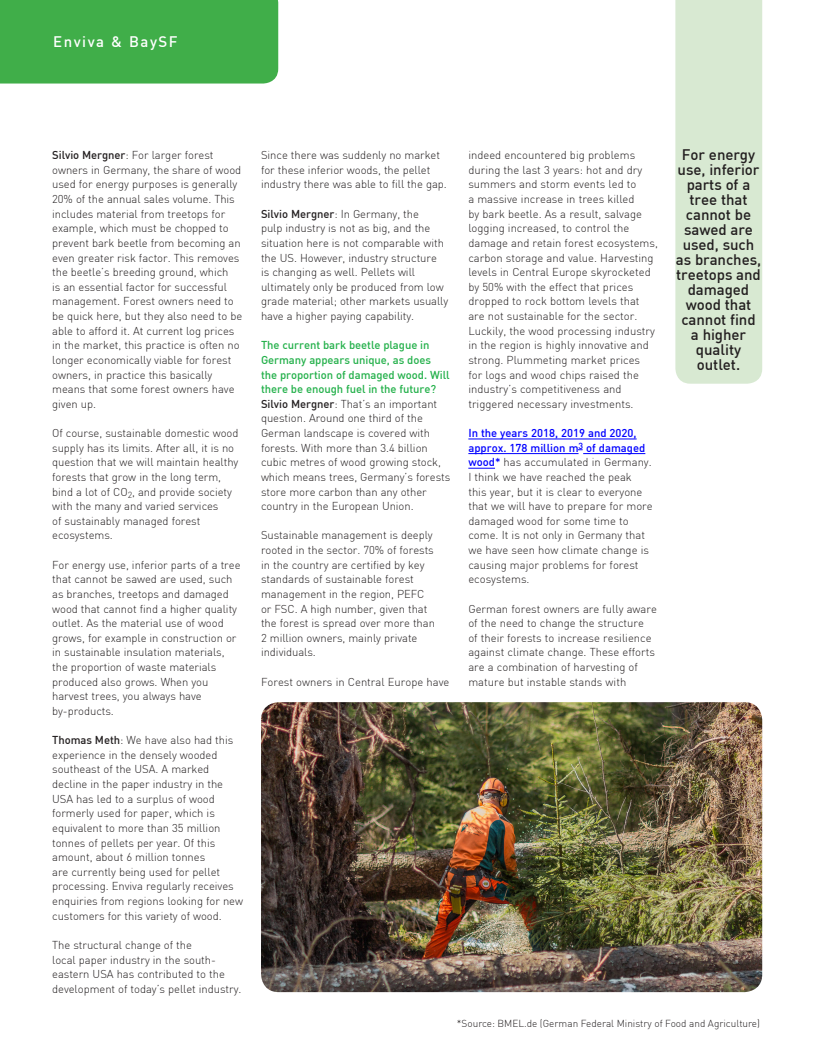
<style>
.page{position:relative;width:815px;height:1063px;background:#fff}
.page>*{position:absolute;margin:0;border:0;box-sizing:border-box;transform-origin:0 0}
.t1{font:500 15px/15px "DIN Pro";letter-spacing:-.005em;color:#231f20;text-align:center}
.t2{font:500 15px "DIN Pro";letter-spacing:.1em;color:#fff}
.t3{font:300 11.25px/14.6px "DIN Pro";letter-spacing:-.005em;color:#231f20}
.t4{font:500 11.25px/14.6px "DIN Pro";letter-spacing:-.005em;color:#23b04a}
.t5{font:300 10px "DIN Pro";color:#231f20}
.s1{font-weight:500}
.s2{font-weight:500;color:#00f}
</style>
<div class="page">
<div style="left:0;top:0;width:278px;height:84px;background:#40ae49"></div>
<div style="left:675px;top:0;width:87px;height:384px;background:#d8e9d2"></div>
<img style="left:261px;top:702px;width:501px;height:290px">
<hr style="left:468px;top:439px;width:169px;height:1px;background:#00f">
<hr style="left:468px;top:453px;width:111px;height:1px;background:#00f">
<hr style="left:583px;top:453px;width:62px;height:1px;background:#00f">
<svg style="left:468px;top:468px;width:27px;height:1px"></svg>
<p class="t2" style="left:53px;top:32px;width:126px">Enviva &amp; BaySF</p>
<p class="t3" style="left:52px;top:148px;width:192px"><span class="s1">Silvio Mergner</span>: For larger forest owners in Germany, the share of wood used for energy purposes is generally 20% of the annual sales volume. This includes material from treetops for example, which must be chopped to prevent bark beetle from becoming an even greater risk factor. This removes the beetle’s breeding ground, which<br>is an essential factor for successful management. Forest owners need to be quick here, but they also need to be able to afford it. At current log prices in the market, this practice is often no longer economically viable for forest owners, in practice this basically means that some forest owners have given up.</p>
<p class="t3" style="left:52px;top:426px;width:188px">Of course, sustainable domestic wood supply has its limits. After all, it is no question that we will maintain healthy forests that grow in the long term, bind a lot of CO<sub>2</sub>, and provide society with the many and varied services<br>of sustainably managed forest ecosystems.</p>
<p class="t3" style="left:52px;top:557px;width:190px">For energy use, inferior parts of a tree that cannot be sawed are used, such as branches, treetops and damaged wood that cannot find a higher quality outlet. As the material use of wood grows, for example in construction or in sustainable insulation materials, the proportion of waste materials produced also grows. When you harvest trees, you always have by-products.</p>
<p class="t3" style="left:52px;top:733px;width:192px"><span class="s1">Thomas Meth</span>: We have also had this experience in the densely wooded southeast of the USA. A marked decline in the paper industry in the USA has led to a surplus of wood formerly used for paper, which is equivalent to more than 35 million tonnes of pellets per year. Of this amount, about 6 million tonnes<br>are currently being used for pellet processing. Enviva regularly receives enquiries from regions looking for new customers for this variety of wood.</p>
<p class="t3" style="left:52px;top:937px;width:191px">The structural change of the<br>local paper industry in the south&shy;eastern USA has contributed to the development of today’s pellet industry.</p>
<p class="t3" style="left:261px;top:148px;width:187px">Since there was suddenly no market for these inferior woods, the pellet industry there was able to fill the gap.</p>
<p class="t3" style="left:261px;top:206px;width:189px"><span class="s1">Silvio Mergner</span>: In Germany, the<br>pulp industry is not as big, and the situation here is not comparable with the US. However, industry structure<br>is changing as well. Pellets will ultimately only be produced from low grade material; other markets usually have a higher paying capability.</p>
<p class="t4" style="left:261px;top:338px;width:190px">The current bark beetle plague in Germany appears unique, as does the proportion of damaged wood. Will there be enough fuel in the future?</p>
<p class="t3" style="left:261px;top:396px;width:191px"><span class="s1">Silvio Mergner</span>: That’s an important question. Around one third of the German landscape is covered with forests. With more than 3.4 billion cubic metres of wood growing stock, which means trees, Germany’s forests store more carbon than any other country in the European Union.</p>
<p class="t3" style="left:261px;top:528px;width:175px">Sustainable management is deeply rooted in the sector. 70% of forests in the country are certified by key standards of sustainable forest management in the region, PEFC or FSC. A high number, given that the forest is spread over more than<br>2 million owners, mainly private individuals.</p>
<p class="t3" style="left:261px;top:674px;width:190px">Forest owners in Central Europe have</p>
<p class="t3" style="left:468px;top:148px;width:191px">indeed encountered big problems during the last 3 years: hot and dry summers and storm events led to<br>a massive increase in trees killed<br>by bark beetle. As a result, salvage logging increased, to control the damage and retain forest ecosystems, carbon storage and value. Harvesting levels in Central Europe skyrocketed by 50% with the effect that prices dropped to rock bottom levels that are not sustainable for the sector.<br>Luckily, the wood processing industry in the region is highly innovative and strong. Plummeting market prices<br>for logs and wood chips raised the industry’s competitiveness and triggered necessary investments.</p>
<p class="t3" style="left:468px;top:426px;width:186px"><span class="s2">In the years 2018, 2019 and 2020, approx. 178 million m</span><sup>3</sup> <span class="s2">of damaged wood*</span> has accumulated in Germany.<br>I think we have reached the peak this year, but it is clear to everyone that we will have to prepare for more damaged wood for some time to come. It is not only in Germany that we have seen how climate change is causing major problems for forest ecosystems.</p>
<p class="t3" style="left:468px;top:601px;width:190px">German forest owners are fully aware of the need to change the structure<br>of their forests to increase resilience against climate change. These efforts are a combination of harvesting of mature but instable stands with</p>
<p class="t1" style="left:676px;top:147px;width:87px">For energy use, inferior parts of a tree that cannot be sawed are used, such as branches, treetops and damaged wood that cannot find a higher quality outlet.</p>
<p class="t5" style="left:457px;top:1017px;width:305px">*Source: BMEL.de (German Federal Ministry of Food and Agriculture)</p>
</div>
